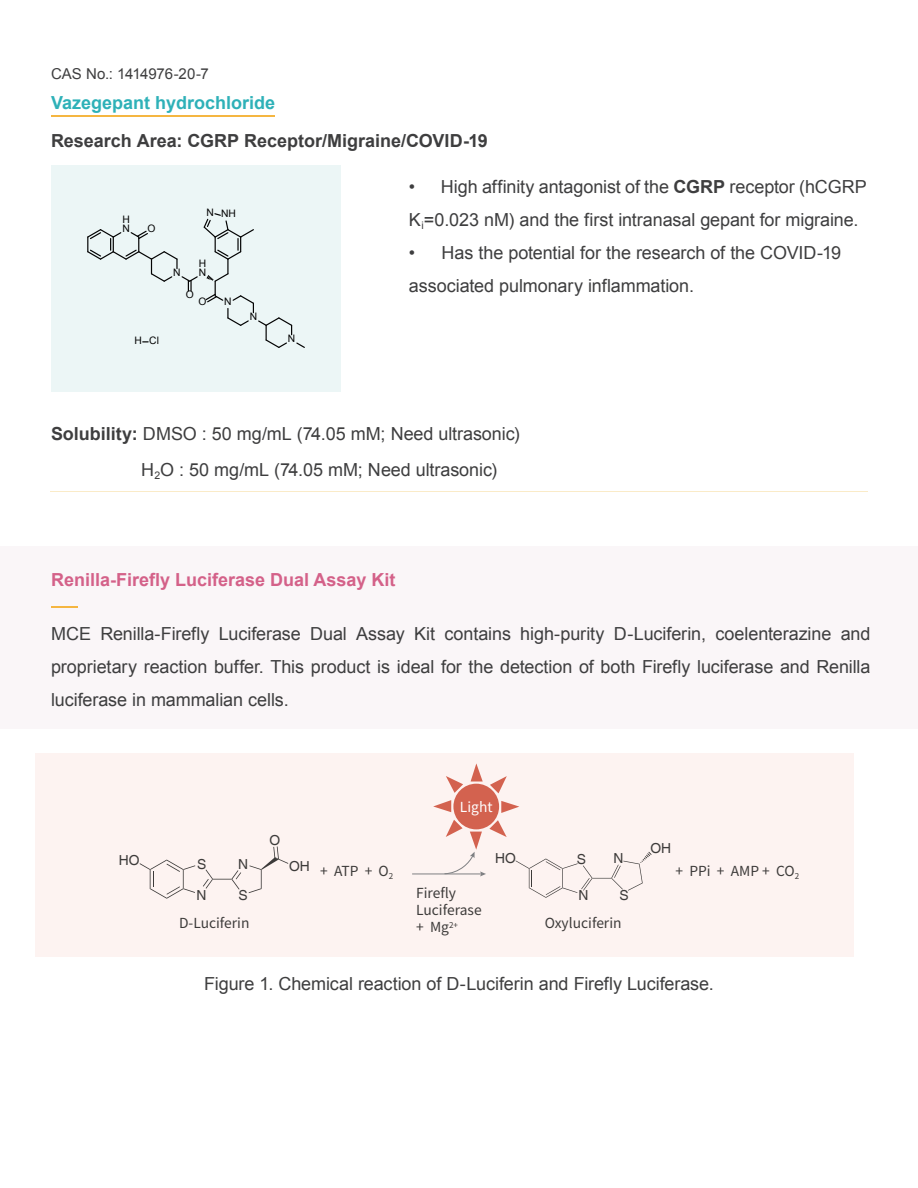
<style>
.page{position:relative;width:918px;height:1188px;background:#fff}
.page>*{position:absolute;margin:0;border:0;box-sizing:border-box;transform-origin:0 0}
.t1{font:18px/33px "Arial";letter-spacing:-.005em;color:#3e3e3f}
.t2{font:700 18px "Arial";color:#3e3e3f}
.t3{font:700 18px "Arial";color:#d46189}
.t4{font:700 18px "Arial";color:#2eb1b8}
.t5{font:15px "Arial";letter-spacing:-.005em;color:#3e3e3f}
.t6{font:13.8px/17.2px "Source Han Sans CN";color:#3d3b3a}
.t7{font:13.8px "Helvetica";color:#3d3b3a}
.t8{font:13.8px "Source Han Sans CN";color:#fff}
.t9{font:10.35px/8.6px "Arial";color:#030303}
.s1{font-weight:700}
</style>
<div class="page">
<div style="left:51px;top:166px;width:290px;height:226px;background:#ecf6f6"></div>
<hr style="left:50px;top:491px;width:818px;height:1px;background:#faebc8">
<hr style="left:51px;top:115px;width:223px;height:2px;background:#f5b641">
<div style="left:0;top:546px;width:918px;height:183px;background:#faf6f8"></div>
<hr style="left:51px;top:606px;width:27px;height:2px;background:#f5b641">
<svg style="left:87px;top:213px;width:218px;height:135px"></svg>
<div style="left:35px;top:753px;width:819px;height:204px;background:#fdf3f1"></div>
<div style="left:453px;top:784px;width:46px;height:45px;background:#d3624f;border-radius:50%"></div>
<svg style="left:471px;top:763px;width:12px;height:19px"></svg>
<svg style="left:446px;top:776px;width:17px;height:17px"></svg>
<svg style="left:433px;top:800px;width:18px;height:12px"></svg>
<svg style="left:501px;top:801px;width:18px;height:12px"></svg>
<svg style="left:490px;top:776px;width:17px;height:17px"></svg>
<svg style="left:249px;top:846px;width:39px;height:47px"></svg>
<svg style="left:140px;top:860px;width:55px;height:39px"></svg>
<svg style="left:203px;top:870px;width:38px;height:20px"></svg>
<hr style="left:412px;top:874px;width:70px;height:1px;background:#7f8083">
<svg style="left:444px;top:820px;width:63px;height:56px"></svg>
<svg style="left:515px;top:852px;width:137px;height:46px"></svg>
<p class="t5" style="left:51px;top:64px;width:159px">CAS No.: 1414976-20-7</p>
<p class="t4" style="left:51px;top:91px;width:226px">Vazegepant hydrochloride</p>
<p class="t2" style="left:51px;top:129px;width:438px">Research Area: CGRP Receptor/Migraine/COVID-19</p>
<p class="t9" style="left:122px;top:215px;width:9px">H<br>N</p>
<p class="t9" style="left:148px;top:224px;width:10px">O</p>
<p class="t9" style="left:135px;top:336px;width:26px">H Cl</p>
<p class="t9" style="left:207px;top:209px;width:31px">N NH</p>
<p class="t9" style="left:199px;top:259px;width:9px">H<br>N</p>
<p class="t9" style="left:198px;top:298px;width:10px">O</p>
<p class="t9" style="left:224px;top:297px;width:9px">N</p>
<p class="t9" style="left:173px;top:268px;width:9px">N</p>
<p class="t9" style="left:186px;top:290px;width:10px">O</p>
<p class="t9" style="left:250px;top:312px;width:9px">N</p>
<p class="t9" style="left:288px;top:334px;width:9px">N</p>
<p class="t1" style="left:409px;top:171px;width:459px">• High affinity antagonist of the <span class="s1">CGRP</span> receptor (hCGRP<br>K<sub>i</sub>=0.023 nM) and the first intranasal gepant for migraine.</p>
<p class="t1" style="left:409px;top:237px;width:434px">• Has the potential for the research of the COVID-19 associated pulmonary inflammation.</p>
<p class="t1" style="left:141px;top:416px;width:380px;line-height:36px;text-indent:-90px"><span class="s1">Solubility:</span> DMSO : 50 mg/mL (74.05 mM; Need ultrasonic)<br>H<sub>2</sub>O : 50 mg/mL (74.05 mM; Need ultrasonic)</p>
<p class="t3" style="left:51px;top:568px;width:346px">Renilla-Firefly Luciferase Dual Assay Kit</p>
<p class="t1" style="left:51px;top:618px;width:821px;text-align:justify">MCE Renilla-Firefly Luciferase Dual Assay Kit contains high-purity D-Luciferin, coelenterazine and proprietary reaction buffer. This product is ideal for the detection of both Firefly luciferase and Renilla luciferase in mammalian cells.</p>
<p class="t7" style="left:119px;top:852px;width:22px">HO</p>
<p class="t7" style="left:270px;top:832px;width:12px">O</p>
<p class="t7" style="left:197px;top:856px;width:11px">S</p>
<p class="t7" style="left:289px;top:859px;width:22px">OH</p>
<p class="t7" style="left:197px;top:887px;width:11px">N</p>
<p class="t7" style="left:238px;top:856px;width:11px">N</p>
<p class="t7" style="left:239px;top:887px;width:11px">S</p>
<p class="t6" style="left:179px;top:915px;width:72px">D-Luciferin</p>
<p class="t6" style="left:320px;top:862px;width:75px">+ ATP + O<sub>2</sub></p>
<p class="t8" style="left:460px;top:799px;width:34px">Light</p>
<p class="t7" style="left:495px;top:850px;width:22px">HO</p>
<p class="t7" style="left:577px;top:851px;width:11px">S</p>
<p class="t7" style="left:613px;top:850px;width:11px">N</p>
<p class="t6" style="left:416px;top:885px;width:67px">Firefly<br>Luciferase + Mg<sup>2+</sup></p>
<p class="t7" style="left:578px;top:887px;width:11px">N</p>
<p class="t7" style="left:620px;top:887px;width:11px">S</p>
<p class="t6" style="left:545px;top:915px;width:78px">Oxyluciferin</p>
<p class="t7" style="left:650px;top:840px;width:22px">OH</p>
<p class="t6" style="left:676px;top:862px;width:125px">+ PPi + AMP + CO<sub>2</sub></p>
<p class="t1" style="left:204px;top:967px;width:511px">Figure 1. Chemical reaction of D-Luciferin and Firefly Luciferase.</p>
</div>
